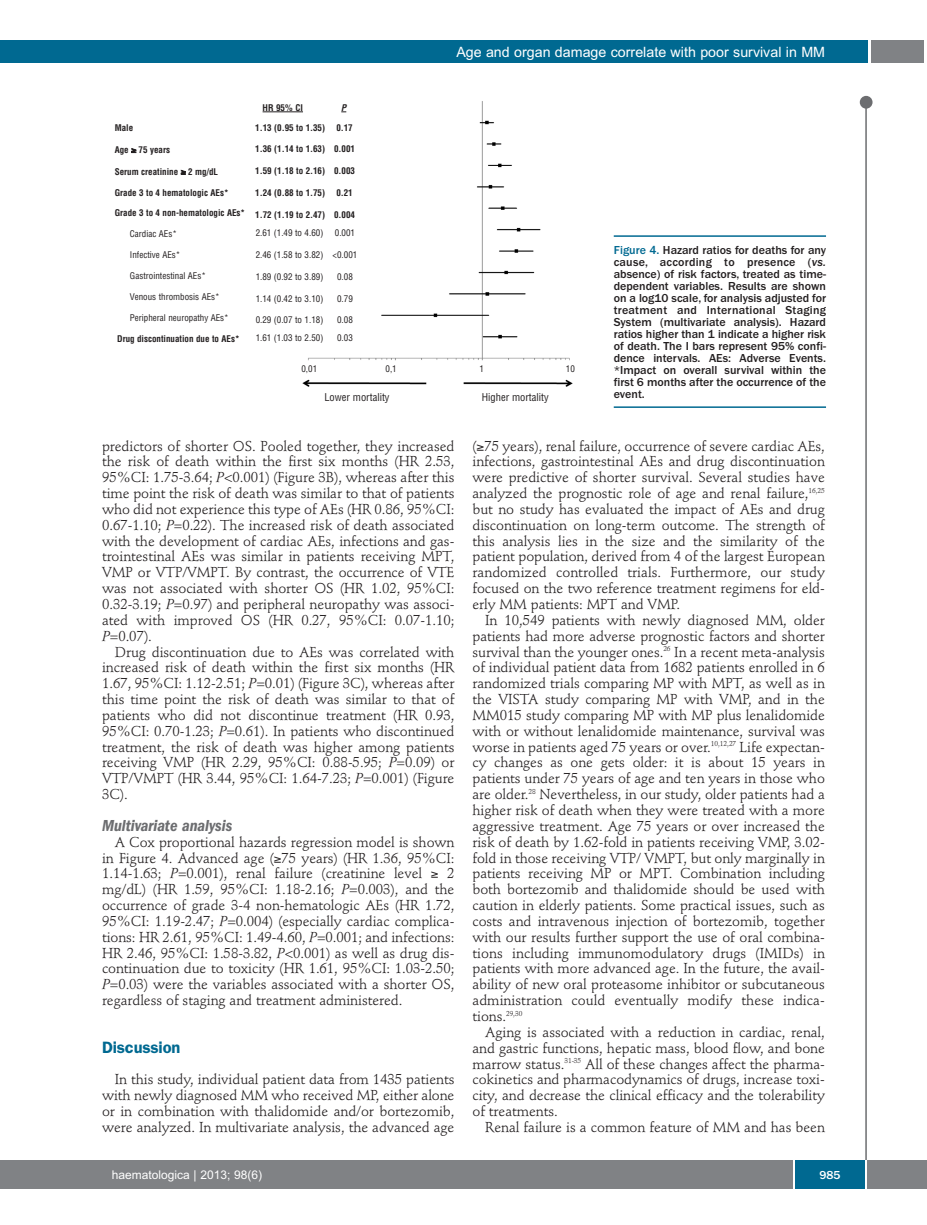
<style>
.page{position:relative;width:927px;height:1225px;background:#fff}
.page>*{position:absolute;margin:0;border:0;box-sizing:border-box;transform-origin:0 0}
.t1{font:italic 600 condensed 16.5px "Franklin Gothic";color:#6c6d70}
.t2{font:600 16.5px "Franklin Gothic";letter-spacing:-.01em;color:#006991}
.t3{font:14.25px/15.9px "Stempel Schneidler";letter-spacing:-.005em;color:#231f20;text-align:justify}
.t4{font:14.25px "Arial";color:#fff}
.t5{font:500 12px/12px "Franklin Gothic";color:#231f20;text-align:justify}
.t6{font:12px "Arial";color:#fff}
.t7{font:500 12px "Franklin Gothic";color:#fff}
.t8{font:condensed 10.5px "Helvetica";color:#231f20}
.t9{font:700 condensed 9px/19.5px "Helvetica";color:#231f20}
.t10{font:condensed 9px "Helvetica";color:#231f20}
.t11{font:italic 700 condensed 9px "Helvetica";color:#231f20}
.s1{color:#006991}
.s2{font-style:italic}
</style>
<div class="page">
<div style="left:860px;top:96px;width:12px;height:13px;background:#6c6d70;border-radius:50%"></div>
<hr style="left:865px;top:98px;width:2px;height:1062px;background:#6c6d70">
<div style="left:871px;top:40px;width:52px;height:22px;background:#808285"></div>
<div style="left:18px;top:40px;width:849px;height:22px;background:#006991"></div>
<div style="left:17px;top:1160px;width:910px;height:28px;background:#808285"></div>
<div style="left:795px;top:1160px;width:70px;height:28px;background:#006991"></div>
<hr style="left:793px;top:1160px;width:2px;height:28px;background:#fff">
<hr style="left:865px;top:1160px;width:2px;height:28px;background:#fff">
<div style="left:0;top:40px;width:19px;height:22px;background:#006991"></div>
<div style="left:0;top:1160px;width:18px;height:28px;background:#808285"></div>
<img style="left:262px;top:101px;width:311px;height:286px">
<hr style="left:263px;top:112px;width:40px;height:1px;background:#231f20">
<hr style="left:614px;top:235px;width:212px;height:2px;background:#006991">
<hr style="left:614px;top:406px;width:212px;height:2px;background:#006991">
<p class="t4" style="left:456px;top:44px;width:370px">Age and organ damage correlate with poor survival in MM</p>
<p class="t9" style="left:115px;top:118px;width:20px">Male</p>
<p class="t9" style="left:115px;top:140px;width:57px">Age ≥ 75 years</p>
<p class="t9" style="left:115px;top:162px;width:105px">Serum creatinine ≥ 2 mg/dL</p>
<p class="t9" style="left:115px;top:183px;width:132px">Grade 3 to 4 hematologic AEs*<br>Grade 3 to 4 non-hematologic AEs*</p>
<p class="t10" style="left:130px;top:228px;width:48px">Cardiac AEs*</p>
<p class="t10" style="left:130px;top:249px;width:52px">Infective AEs*</p>
<p class="t10" style="left:130px;top:270px;width:77px">Gastrointestinal AEs*</p>
<p class="t10" style="left:130px;top:291px;width:91px">Venous thrombosis AEs*</p>
<p class="t10" style="left:130px;top:312px;width:100px">Peripheral neuropathy AEs*</p>
<p class="t9" style="left:117px;top:329px;width:124px">Drug discontinuation due to AEs*</p>
<p class="t9" style="left:263px;top:98px;width:42px">HR 95% CI</p>
<p class="t11" style="left:341px;top:102px;width:7px">P</p>
<p class="t9" style="left:255px;top:118px;width:99px">1.13 (0.95 to 1.35) 0.17</p>
<p class="t9" style="left:255px;top:139px;width:101px">1.36 (1.14 to 1.63) 0.001</p>
<p class="t9" style="left:255px;top:161px;width:101px">1.59 (1.18 to 2.16) 0.003</p>
<p class="t9" style="left:255px;top:183px;width:99px">1.24 (0.88 to 1.75) 0.21</p>
<p class="t9" style="left:255px;top:205px;width:101px">1.72 (1.19 to 2.47) 0.004</p>
<p class="t10" style="left:256px;top:228px;width:69px">2.61 (1.49 to 4.60)</p>
<p class="t10" style="left:335px;top:228px;width:22px">0.001</p>
<p class="t10" style="left:256px;top:250px;width:103px">2.46 (1.58 to 3.82) &lt;0.001</p>
<p class="t10" style="left:256px;top:271px;width:69px">1.89 (0.92 to 3.89)</p>
<p class="t10" style="left:337px;top:271px;width:17px">0.08</p>
<p class="t10" style="left:256px;top:293px;width:69px">1.14 (0.42 to 3.10)</p>
<p class="t10" style="left:337px;top:293px;width:17px">0.79</p>
<p class="t10" style="left:256px;top:315px;width:69px">0.29 (0.07 to 1.18)</p>
<p class="t10" style="left:337px;top:315px;width:17px">0.08</p>
<p class="t10" style="left:256px;top:333px;width:69px">1.61 (1.03 to 2.50)</p>
<p class="t10" style="left:337px;top:333px;width:17px">0.03</p>
<p class="t10" style="left:301px;top:363px;width:17px">0,01</p>
<p class="t10" style="left:385px;top:363px;width:13px">0,1</p>
<p class="t10" style="left:480px;top:363px;width:6px">1</p>
<p class="t10" style="left:566px;top:363px;width:10px">10</p>
<p class="t8" style="left:324px;top:391px;width:67px">Lower mortality</p>
<p class="t8" style="left:482px;top:391px;width:68px">Higher mortality</p>
<p class="t5" style="left:614px;top:245px;width:214px"><span class="s1">Figure 4.</span> Hazard ratios for deaths for any cause, according to presence (<span class="s2">vs. </span>absence) of risk factors, treated as time&shy;dependent variables. Results are shown on a log10 scale, for analysis adjusted for treatment and International Staging System (multivariate analysis). Hazard ratios higher than 1 indicate a higher risk of death. The I bars represent 95% confi&shy;dence intervals. AEs: Adverse Events. *Impact on overall survival within the first 6 months after the occurrence of the event.</p>
<p class="t3" style="left:102px;top:439px;width:354px">predictors of shorter OS. Pooled together, they increased the risk of death within the first six months (HR 2.53, 95%CI: 1.75-3.64; <span class="s2">P</span>&lt;0.001) (Figure 3B), whereas after this time point the risk of death was similar to that of patients who did not experience this type of AEs (HR 0.86, 95%CI:<br>0.67-1.10; <span class="s2">P</span>=0.22). The increased risk of death associated with the development of cardiac AEs, infections and gas&shy;trointestinal AEs was similar in patients receiving MPT, VMP or VTP/VMPT. By contrast, the occurrence of VTE was not associated with shorter OS (HR 1.02, 95%CI:<br>0.32-3.19; <span class="s2">P</span>=0.97) and peripheral neuropathy was associ&shy;ated with improved OS (HR 0.27, 95%CI: 0.07-1.10; <span class="s2">P</span>=0.07).</p>
<p class="t3" style="left:102px;top:645px;width:354px;text-indent:13px">Drug discontinuation due to AEs was correlated with increased risk of death within the first six months (HR 1.67, 95%CI: 1.12-2.51; <span class="s2">P</span>=0.01) (Figure 3C), whereas after this time point the risk of death was similar to that of patients who did not discontinue treatment (HR 0.93, 95%CI: 0.70-1.23; <span class="s2">P</span>=0.61). In patients who discontinued treatment, the risk of death was higher among patients receiving VMP (HR 2.29, 95%CI: 0.88-5.95; <span class="s2">P</span>=0.09) or VTP/VMPT (HR 3.44, 95%CI: 1.64-7.23; <span class="s2">P</span>=0.001) (Figure 3C).</p>
<p class="t1" style="left:102px;top:819px;width:132px">Multivariate analysis</p>
<p class="t3" style="left:102px;top:835px;width:354px;text-indent:13px">A Cox proportional hazards regression model is shown in Figure 4. Advanced age (≥75 years) (HR 1.36, 95%CI:<br>1.14-1.63; <span class="s2">P</span>=0.001), renal failure (creatinine level ≥ 2 mg/dL) (HR 1.59, 95%CI: 1.18-2.16; <span class="s2">P</span>=0.003), and the occurrence of grade 3-4 non-hematologic AEs (HR 1.72, 95%CI: 1.19-2.47; <span class="s2">P</span>=0.004) (especially cardiac complica&shy;tions: HR 2.61, 95%CI: 1.49-4.60, <span class="s2">P</span>=0.001; and infections:<br>HR 2.46, 95%CI: 1.58-3.82, <span class="s2">P</span>&lt;0.001) as well as drug dis&shy;continuation due to toxicity (HR 1.61, 95%CI: 1.03-2.50; <span class="s2">P</span>=0.03) were the variables associated with a shorter OS, regardless of staging and treatment administered.</p>
<p class="t2" style="left:102px;top:1041px;width:80px">Discussion</p>
<p class="t3" style="left:102px;top:1073px;width:354px;text-indent:13px">In this study, individual patient data from 1435 patients with newly diagnosed MM who received MP, either alone or in combination with thalidomide and/or bortezomib, were analyzed. In multivariate analysis, the advanced age</p>
<p class="t3" style="left:472px;top:439px;width:354px">(≥75 years), renal failure, occurrence of severe cardiac AEs, infections, gastrointestinal AEs and drug discontinuation were predictive of shorter survival. Several studies have analyzed the prognostic role of age and renal failure,<sup>16,25 </sup>but no study has evaluated the impact of AEs and drug discontinuation on long-term outcome. The strength of this analysis lies in the size and the similarity of the patient population, derived from 4 of the largest European randomized controlled trials. Furthermore, our study focused on the two reference treatment regimens for eld&shy;erly MM patients: MPT and VMP.</p>
<p class="t3" style="left:472px;top:613px;width:354px;text-indent:13px">In 10,549 patients with newly diagnosed MM, older patients had more adverse prognostic factors and shorter survival than the younger ones.<sup>26</sup> In a recent meta-analysis of individual patient data from 1682 patients enrolled in 6 randomized trials comparing MP with MPT, as well as in the VISTA study comparing MP with VMP, and in the MM015 study comparing MP with MP plus lenalidomide with or without lenalidomide maintenance, survival was worse in patients aged 75 years or over.<sup>10,12,27</sup> Life expectan&shy;cy changes as one gets older: it is about 15 years in patients under 75 years of age and ten years in those who are older.<sup>28</sup> Nevertheless, in our study, older patients had a higher risk of death when they were treated with a more aggressive treatment. Age 75 years or over increased the risk of death by 1.62-fold in patients receiving VMP, 3.02- fold in those receiving VTP/ VMPT, but only marginally in patients receiving MP or MPT. Combination including both bortezomib and thalidomide should be used with caution in elderly patients. Some practical issues, such as costs and intravenous injection of bortezomib, together with our results further support the use of oral combina&shy;tions including immunomodulatory drugs (IMIDs) in patients with more advanced age. In the future, the avail&shy;ability of new oral proteasome inhibitor or subcutaneous administration could eventually modify these indica&shy;tions.<sup>29,30</sup></p>
<p class="t3" style="left:472px;top:1025px;width:354px;text-indent:13px">Aging is associated with a reduction in cardiac, renal, and gastric functions, hepatic mass, blood flow, and bone marrow status.<sup>31-35</sup> All of these changes affect the pharma&shy;cokinetics and pharmacodynamics of drugs, increase toxi&shy;city, and decrease the clinical efficacy and the tolerability of treatments.</p>
<p class="t3" style="left:485px;top:1120px;width:341px">Renal failure is a common feature of MM and has been</p>
<p class="t6" style="left:112px;top:1167px;width:152px">haematologica | 2013; 98(6)</p>
<p class="t7" style="left:819px;top:1171px;width:23px">985</p>
</div>
